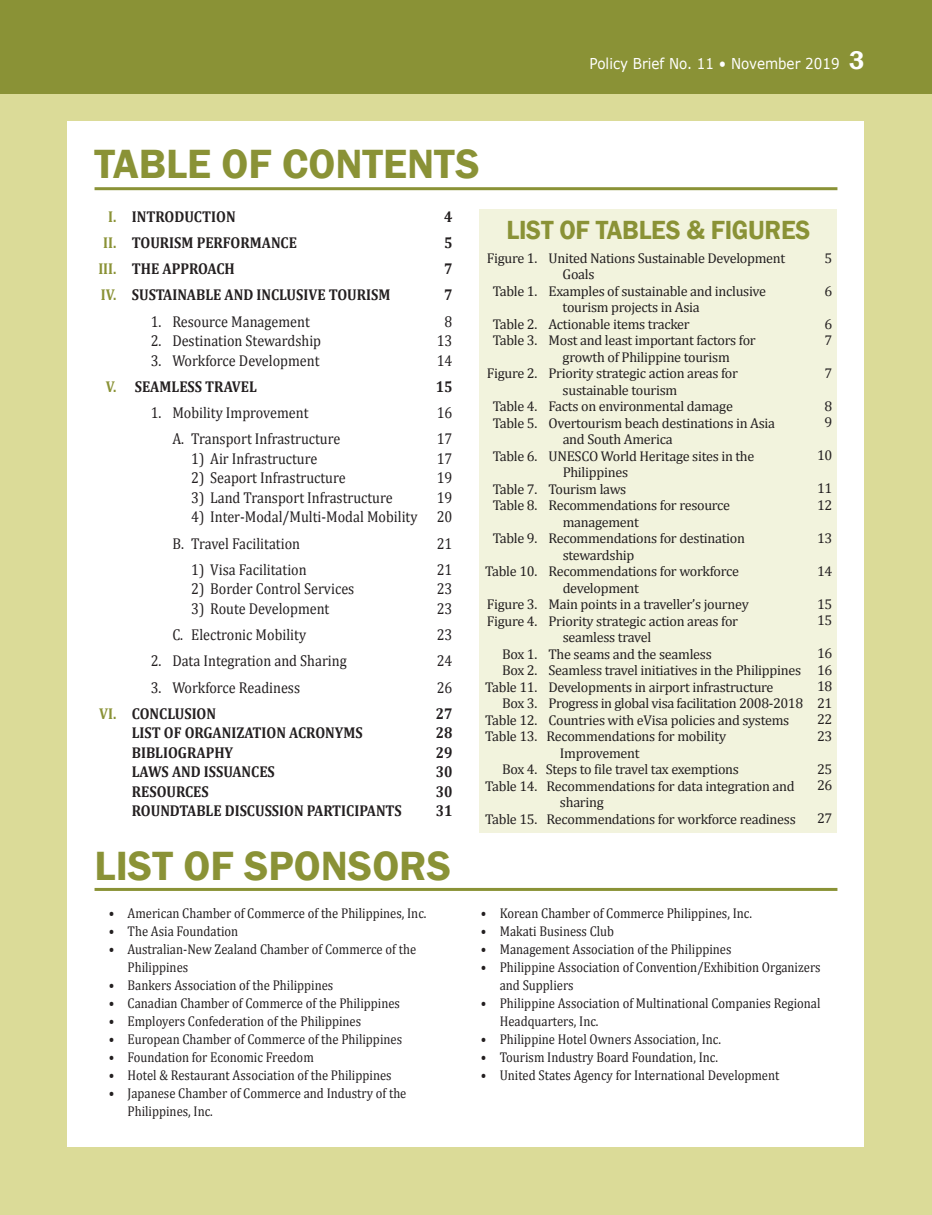
<style>
.page{position:relative;width:932px;height:1215px;background:#fff}
.page>*{position:absolute;margin:0;border:0;box-sizing:border-box;transform-origin:0 0}
.t1{font:600 42px "Franklin Gothic";color:#8a9236}
.t2{font:600 27px "Franklin Gothic";letter-spacing:-.01em;color:#8a9236;scale:.95 1}
.t3{font:15.75px/26.2px "Cambria";color:#231f20;scale:.9 1}
.t4{font:700 15.75px/19.5px "Cambria";color:#231f20;scale:.9 1}
.t5{font:700 15.75px/26.2px "Cambria";color:#8a9236;text-align:right;scale:.9 1}
.t6{font:15px "Verdana";color:#fff;scale:.9 1}
.t7{font:14.1px/16.5px "Cambria";letter-spacing:-.02em;color:#231f20}
.t8{font:14.1px/18px "Cambria";color:#231f20;scale:.89 1}
.s1{font-family:"Franklin Gothic";font-weight:600;font-size:26.25px}
</style>
<div class="page">
<div style="left:0;top:0;width:932px;height:94px;background:#8a9236"></div>
<div style="left:0;top:94px;width:932px;height:1121px;background:#dbdb98"></div>
<div style="left:68px;top:122px;width:796px;height:1026px;background:#fff"></div>
<hr style="left:94px;top:888px;width:743px;height:3px;background:#8a9236">
<hr style="left:94px;top:187px;width:743px;height:3px;background:#8a9236">
<div style="left:479px;top:209px;width:358px;height:624px;background:#f2f3dd"></div>
<h1 class="t1" style="left:94px;top:138px;width:387px">TABLE OF CONTENTS</h1>
<p class="t6" style="left:589px;top:53px;width:307px">Policy Brief No. 11 • November 2019 <span class="s1">3</span></p>
<p class="t5" style="left:98px;top:203px;width:22px">I.<br>II.<br>III.<br>IV.</p>
<p class="t5" style="left:106px;top:373px;width:13px">V.</p>
<p class="t5" style="left:99px;top:700px;width:21px">VI.</p>
<p class="t4" style="left:132px;top:203px;width:289px;line-height:26.2px">INTRODUCTION<br>TOURISM PERFORMANCE<br>THE APPROACH<br>SUSTAINABLE AND INCLUSIVE TOURISM</p>
<p class="t3" style="left:151px;top:308px;width:178px">1. Resource Management</p>
<p class="t3" style="left:151px;top:328px;width:191px">2. Destination Stewardship</p>
<p class="t3" style="left:151px;top:347px;width:189px">3. Workforce Development</p>
<p class="t4" style="left:135px;top:376px;width:137px">SEAMLESS TRAVEL</p>
<p class="t3" style="left:172px;top:400px;width:188px;text-indent:-22px">1. Mobility Improvement<br>A. Transport Infrastructure</p>
<p class="t3" style="left:191px;top:445px;width:142px">1) Air Infrastructure</p>
<p class="t3" style="left:191px;top:465px;width:173px">2) Seaport Infrastructure</p>
<p class="t3" style="left:191px;top:484px;width:225px">3) Land Transport Infrastructure</p>
<p class="t3" style="left:172px;top:504px;width:274px;text-indent:19px">4) Inter-Modal/Multi-Modal Mobility<br>B. Travel Facilitation</p>
<p class="t3" style="left:191px;top:556px;width:130px">1) Visa Facilitation</p>
<p class="t3" style="left:191px;top:576px;width:183px">2) Border Control Services</p>
<p class="t3" style="left:172px;top:595px;width:176px;text-indent:19px">3) Route Development<br>C. Electronic Mobility</p>
<p class="t3" style="left:151px;top:648px;width:219px">2. Data Integration and Sharing</p>
<p class="t3" style="left:151px;top:674px;width:167px">3. Workforce Readiness</p>
<p class="t4" style="left:132px;top:703px;width:301px">CONCLUSION<br>LIST OF ORGANIZATION ACRONYMS<br>BIBLIOGRAPHY<br>LAWS AND ISSUANCES<br>RESOURCES<br>ROUNDTABLE DISCUSSION PARTICIPANTS</p>
<p class="t4" style="left:444px;top:203px;width:11px;line-height:26.2px;text-align:justify">4<br>5<br>7<br>7</p>
<p class="t3" style="left:437px;top:311px;width:19px;line-height:19.5px;text-align:center">8<br>13<br>14</p>
<p class="t4" style="left:435px;top:376px;width:20px">15</p>
<p class="t3" style="left:437px;top:400px;width:19px">16<br>17</p>
<p class="t3" style="left:437px;top:449px;width:19px;line-height:19.5px;text-align:justify">17<br>19<br>19<br>20</p>
<p class="t3" style="left:437px;top:530px;width:19px">21<br>21</p>
<p class="t3" style="left:437px;top:579px;width:19px;line-height:19.5px">23<br>23</p>
<p class="t3" style="left:437px;top:622px;width:19px;text-align:justify">23<br>24<br>26</p>
<p class="t4" style="left:435px;top:703px;width:20px;text-align:justify">27<br>28<br>29<br>30<br>30<br>31</p>
<h1 class="t1" style="left:94px;top:840px;width:358px">LIST OF SPONSORS</h1>
<p class="t8" style="left:109px;top:904px;width:358px">• American Chamber of Commerce of the Philippines, Inc.</p>
<p class="t8" style="left:109px;top:922px;width:147px">• The Asia Foundation</p>
<p class="t8" style="left:128px;top:940px;width:326px;text-indent:-19px">• Australian-New Zealand Chamber of Commerce of the<br>Philippines</p>
<p class="t8" style="left:109px;top:976px;width:254px">• Bankers Association of the Philippines</p>
<p class="t8" style="left:109px;top:994px;width:329px">• Canadian Chamber of Commerce of the Philippines</p>
<p class="t8" style="left:109px;top:1012px;width:285px">• Employers Confederation of the Philippines</p>
<p class="t8" style="left:109px;top:1030px;width:331px">• European Chamber of Commerce of the Philippines</p>
<p class="t8" style="left:109px;top:1048px;width:232px">• Foundation for Economic Freedom</p>
<p class="t8" style="left:109px;top:1066px;width:319px">• Hotel &amp; Restaurant Association of the Philippines</p>
<p class="t8" style="left:128px;top:1084px;width:315px;text-indent:-19px">• Japanese Chamber of Commerce and Industry of the<br>Philippines, Inc.</p>
<h2 class="t2" style="left:506px;top:213px;width:321px">LIST OF TABLES &amp; FIGURES</h2>
<p class="t7" style="left:487px;top:249px;width:52px">Figure 1.</p>
<p class="t7" style="left:493px;top:282px;width:46px">Table 1.</p>
<p class="t7" style="left:493px;top:315px;width:46px">Table 2.<br>Table 3.</p>
<p class="t7" style="left:487px;top:365px;width:52px">Figure 2.</p>
<p class="t7" style="left:493px;top:398px;width:46px">Table 4.<br>Table 5.</p>
<p class="t7" style="left:493px;top:447px;width:46px">Table 6.</p>
<p class="t7" style="left:493px;top:480px;width:46px">Table 7.<br>Table 8.</p>
<p class="t7" style="left:493px;top:530px;width:46px">Table 9.</p>
<p class="t7" style="left:485px;top:563px;width:54px">Table 10.</p>
<p class="t7" style="left:487px;top:596px;width:52px">Figure 3.<br>Figure 4.</p>
<p class="t7" style="left:485px;top:645px;width:54px;text-align:right">Box 1.<br>Box 2.<br>Table 11.<br>Box 3.<br>Table 12.<br>Table 13.</p>
<p class="t7" style="left:485px;top:761px;width:54px;text-align:right">Box 4.<br>Table 14.</p>
<p class="t7" style="left:485px;top:810px;width:54px">Table 15.</p>
<p class="t7" style="left:548px;top:249px;width:238px">United Nations Sustainable Development</p>
<p class="t7" style="left:562px;top:266px;width:33px">Goals</p>
<p class="t7" style="left:548px;top:282px;width:219px">Examples of sustainable and inclusive</p>
<p class="t7" style="left:562px;top:299px;width:139px">tourism projects in Asia</p>
<p class="t7" style="left:548px;top:315px;width:143px">Actionable items tracker</p>
<p class="t7" style="left:548px;top:332px;width:209px">Most and least important factors for</p>
<p class="t7" style="left:562px;top:348px;width:169px">growth of Philippine tourism</p>
<p class="t7" style="left:548px;top:365px;width:191px">Priority strategic action areas for</p>
<p class="t7" style="left:562px;top:381px;width:116px">sustainable tourism</p>
<p class="t7" style="left:548px;top:398px;width:186px">Facts on environmental damage</p>
<p class="t7" style="left:548px;top:414px;width:228px">Overtourism beach destinations in Asia</p>
<p class="t7" style="left:562px;top:431px;width:111px">and South America</p>
<p class="t7" style="left:548px;top:447px;width:207px">UNESCO World Heritage sites in the</p>
<p class="t7" style="left:562px;top:464px;width:67px">Philippines</p>
<p class="t7" style="left:548px;top:480px;width:79px">Tourism laws</p>
<p class="t7" style="left:548px;top:497px;width:183px">Recommendations for resource</p>
<p class="t7" style="left:562px;top:513px;width:78px">management</p>
<p class="t7" style="left:548px;top:530px;width:198px">Recommendations for destination</p>
<p class="t7" style="left:562px;top:546px;width:73px">stewardship</p>
<p class="t7" style="left:548px;top:563px;width:192px">Recommendations for workforce</p>
<p class="t7" style="left:562px;top:579px;width:78px">development</p>
<p class="t7" style="left:548px;top:596px;width:202px">Main points in a traveller’s journey</p>
<p class="t7" style="left:548px;top:612px;width:191px">Priority strategic action areas for</p>
<p class="t7" style="left:562px;top:629px;width:90px">seamless travel</p>
<p class="t7" style="left:548px;top:645px;width:165px">The seams and the seamless</p>
<p class="t7" style="left:548px;top:662px;width:254px">Seamless travel initiatives in the Philippines</p>
<p class="t7" style="left:548px;top:678px;width:226px">Developments in airport infrastructure</p>
<p class="t7" style="left:548px;top:695px;width:256px">Progress in global visa facilitation 2008-2018</p>
<p class="t7" style="left:548px;top:711px;width:242px">Countries with eVisa policies and systems</p>
<p class="t7" style="left:546px;top:728px;width:181px">Recommendations for mobility</p>
<p class="t7" style="left:560px;top:744px;width:81px">Improvement</p>
<p class="t7" style="left:546px;top:761px;width:195px">Steps to file travel tax exemptions</p>
<p class="t7" style="left:546px;top:777px;width:249px">Recommendations for data integration and</p>
<p class="t7" style="left:560px;top:794px;width:45px">sharing</p>
<p class="t7" style="left:546px;top:810px;width:251px">Recommendations for workforce readiness</p>
<p class="t7" style="left:824px;top:249px;width:9px">5</p>
<p class="t7" style="left:824px;top:282px;width:9px">6</p>
<p class="t7" style="left:824px;top:315px;width:9px">6<br>7</p>
<p class="t7" style="left:824px;top:365px;width:9px">7</p>
<p class="t7" style="left:824px;top:398px;width:9px">8<br>9</p>
<p class="t7" style="left:817px;top:447px;width:17px">10</p>
<p class="t7" style="left:817px;top:480px;width:17px">11<br>12</p>
<p class="t7" style="left:817px;top:530px;width:17px">13</p>
<p class="t7" style="left:817px;top:563px;width:17px">14</p>
<p class="t7" style="left:817px;top:596px;width:17px">15<br>15</p>
<p class="t7" style="left:817px;top:645px;width:17px;text-align:justify">16<br>16<br>18<br>21<br>22<br>23</p>
<p class="t7" style="left:817px;top:761px;width:17px">25<br>26</p>
<p class="t7" style="left:817px;top:810px;width:17px">27</p>
<p class="t8" style="left:481px;top:904px;width:306px">• Korean Chamber of Commerce Philippines, Inc.</p>
<p class="t8" style="left:481px;top:922px;width:151px">• Makati Business Club</p>
<p class="t8" style="left:481px;top:940px;width:283px">• Management Association of the Philippines</p>
<p class="t8" style="left:500px;top:958px;width:362px;text-indent:-19px">• Philippine Association of Convention/Exhibition Organizers and Suppliers</p>
<p class="t8" style="left:500px;top:994px;width:362px;text-indent:-19px">• Philippine Association of Multinational Companies Regional<br>Headquarters, Inc.</p>
<p class="t8" style="left:481px;top:1030px;width:271px">• Philippine Hotel Owners Association, Inc.</p>
<p class="t8" style="left:481px;top:1048px;width:268px">• Tourism Industry Board Foundation, Inc.</p>
<p class="t8" style="left:481px;top:1066px;width:337px">• United States Agency for International Development</p>
</div>
